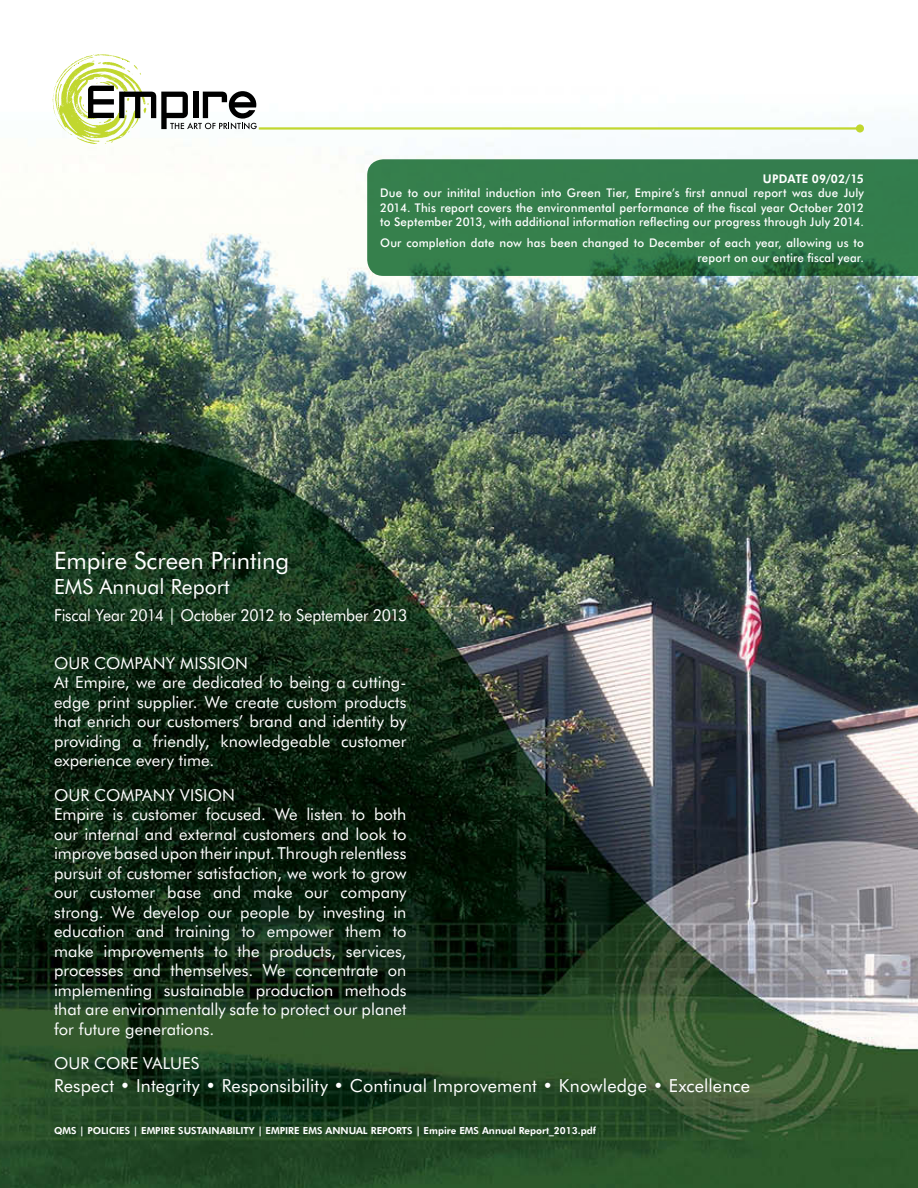
<style>
.page{position:relative;width:918px;height:1188px;background:#fff}
.page>*{position:absolute;margin:0;border:0;box-sizing:border-box;transform-origin:0 0}
.t1{font:24px "Futura BT";color:#fff}
.t2{font:21px "Futura BT";color:#fff}
.t3{font:18px "Futura BT";letter-spacing:.005em;color:#fff}
.t4{font:16.5px/19.5px "Futura BT";color:#fff}
.t5{font:16.5px "Futura BT";color:#fff;scale:.95 1}
.t6{font:500 12px/14.4px "Futura BT";letter-spacing:.015em;color:#fff;text-align:justify;scale:.96 1}
.t7{font:800 12px "Futura BT";letter-spacing:.01em;color:#fff;scale:.96 1}
.t8{font:800 9.75px "Futura BT";color:#fff}
</style>
<div class="page">
<img style="left:0;top:127px;width:918px;height:1061px">
<svg style="left:52px;top:54px;width:205px;height:90px"></svg>
<hr style="left:259px;top:127px;width:601px;height:3px;background:#c1d72f">
<div style="left:856px;top:124px;width:8px;height:9px;background:#c1d72f;border-radius:50%"></div>
<svg style="left:367px;top:159px;width:551px;height:117px;background:#347c4b"></svg>
<p class="t7" style="left:763px;top:171px;width:107px">UPDATE 09/02/15</p>
<p class="t6" style="left:380px;top:186px;width:506px">Due to our initital induction into Green Tier, Empire’s first annual report was due July 2014. This report covers the environmental performance of the fiscal year October 2012 to September 2013, with additional information reflecting our progress through July 2014.</p>
<p class="t6" style="left:380px;top:236px;width:506px;text-align:right">Our completion date now has been changed to December of each year, allowing us to report on our entire fiscal year.</p>
<h1 class="t1" style="left:54px;top:546px;width:237px">Empire Screen Printing</h1>
<p class="t2" style="left:54px;top:574px;width:177px">EMS Annual Report</p>
<p class="t5" style="left:54px;top:605px;width:373px">Fiscal Year 2014 | October 2012 to September 2013</p>
<p class="t4" style="left:54px;top:653px;width:354px">OUR COMPANY MISSION<br>At Empire, we are dedicated to being a cutting&shy;edge print supplier. We create custom products that enrich our customers’ brand and identity by providing a friendly, knowledgeable customer experience every time.</p>
<p class="t4" style="left:54px;top:785px;width:354px">OUR COMPANY VISION<br>Empire is customer focused. We listen to both our internal and external customers and look to improve based upon their input. Through relentless pursuit of customer satisfaction, we work to grow our customer base and make our company strong. We develop our people by investing in education and training to empower them to make improvements to the products, services, processes and themselves. We concentrate on implementing sustainable production methods that are environmentally safe to protect our planet for future generations.</p>
<p class="t4" style="left:54px;top:1054px;width:147px">OUR CORE VALUES</p>
<p class="t3" style="left:54px;top:1075px;width:698px">Respect • Integrity • Responsibility • Continual Improvement • Knowledge • Excellence</p>
<p class="t8" style="left:54px;top:1125px;width:544px">QMS | POLICIES | EMPIRE SUSTAINABILITY | EMPIRE EMS ANNUAL REPORTS | Empire EMS Annual Report_2013.pdf</p>
</div>
